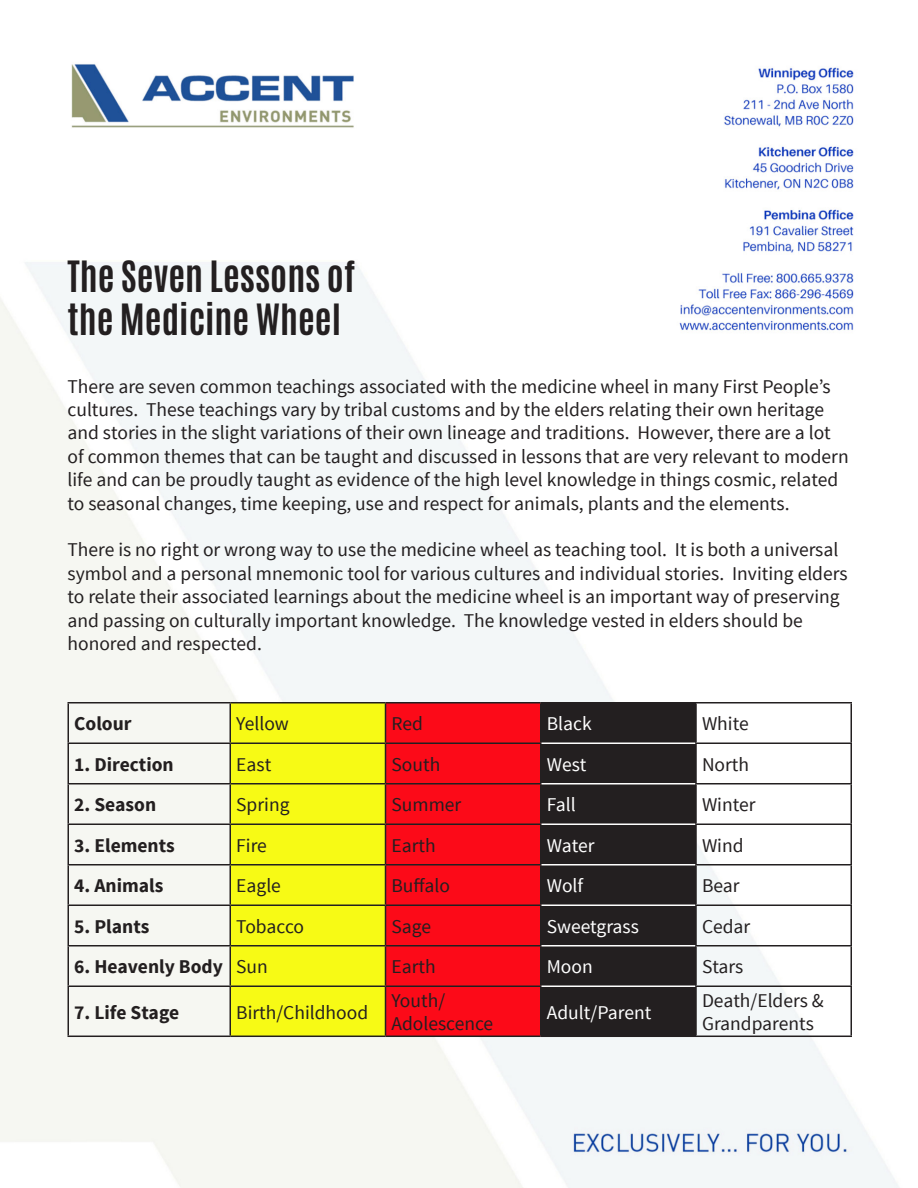
<style>
.page{position:relative;width:918px;height:1188px;background:#fff}
.page>*{position:absolute;margin:0;border:0;box-sizing:border-box;transform-origin:0 0}
.t1{font:700 36px/43.2px "Antonio";color:#231f20}
.t2{font:19.5px/23.4px "Source Sans Pro";color:#231f20}
.t3{font:700 19.5px "Source Sans Pro";color:#231f20}
.t4{font:19.5px "Source Sans Pro";color:#fff}
.t5{font:19.5px "Source Sans Pro";letter-spacing:-.02em;color:#231f20}
</style>
<div class="page">
<img style="left:0;top:64px;width:899px;height:1124px">
<div style="left:231px;top:704px;width:154px;height:332px;background:#f7fa15"></div>
<div style="left:386px;top:704px;width:154px;height:332px;background:#fc0a18"></div>
<div style="left:542px;top:704px;width:153px;height:332px;background:#231f20"></div>
<hr style="left:68px;top:702px;width:162px;height:2px;background:#231f20">
<hr style="left:68px;top:704px;width:1px;height:38px;background:#231f20">
<hr style="left:230px;top:702px;width:156px;height:2px;background:#231f20">
<hr style="left:230px;top:704px;width:1px;height:38px;background:#231f20">
<hr style="left:386px;top:702px;width:155px;height:2px;background:#231f20">
<hr style="left:385px;top:704px;width:1px;height:38px;background:#231f20">
<hr style="left:541px;top:702px;width:155px;height:2px;background:#231f20">
<hr style="left:540px;top:704px;width:2px;height:38px;background:#231f20">
<hr style="left:696px;top:702px;width:156px;height:2px;background:#231f20">
<hr style="left:695px;top:704px;width:2px;height:38px;background:#231f20">
<hr style="left:850px;top:704px;width:2px;height:38px;background:#231f20">
<hr style="left:68px;top:742px;width:162px;height:2px;background:#231f20">
<hr style="left:68px;top:744px;width:1px;height:39px;background:#231f20">
<hr style="left:230px;top:742px;width:156px;height:2px;background:#231f20">
<hr style="left:230px;top:744px;width:1px;height:39px;background:#231f20">
<hr style="left:386px;top:742px;width:156px;height:2px;background:#231f20">
<hr style="left:385px;top:744px;width:1px;height:39px;background:#231f20">
<hr style="left:540px;top:744px;width:2px;height:39px;background:#231f20">
<hr style="left:695px;top:742px;width:157px;height:2px;background:#231f20">
<hr style="left:695px;top:744px;width:2px;height:39px;background:#231f20">
<hr style="left:850px;top:744px;width:2px;height:39px;background:#231f20">
<hr style="left:68px;top:783px;width:162px;height:1px;background:#231f20">
<hr style="left:68px;top:784px;width:1px;height:40px;background:#231f20">
<hr style="left:230px;top:783px;width:156px;height:1px;background:#231f20">
<hr style="left:230px;top:784px;width:1px;height:40px;background:#231f20">
<hr style="left:386px;top:783px;width:156px;height:1px;background:#231f20">
<hr style="left:385px;top:784px;width:1px;height:40px;background:#231f20">
<hr style="left:540px;top:784px;width:2px;height:40px;background:#231f20">
<hr style="left:695px;top:783px;width:157px;height:1px;background:#231f20">
<hr style="left:695px;top:784px;width:2px;height:40px;background:#231f20">
<hr style="left:850px;top:784px;width:2px;height:40px;background:#231f20">
<hr style="left:68px;top:824px;width:162px;height:1px;background:#231f20">
<hr style="left:68px;top:825px;width:1px;height:39px;background:#231f20">
<hr style="left:230px;top:824px;width:156px;height:1px;background:#231f20">
<hr style="left:230px;top:825px;width:1px;height:39px;background:#231f20">
<hr style="left:386px;top:824px;width:156px;height:1px;background:#231f20">
<hr style="left:385px;top:825px;width:1px;height:39px;background:#231f20">
<hr style="left:540px;top:825px;width:2px;height:39px;background:#231f20">
<hr style="left:695px;top:824px;width:157px;height:1px;background:#231f20">
<hr style="left:695px;top:825px;width:2px;height:39px;background:#231f20">
<hr style="left:850px;top:825px;width:2px;height:39px;background:#231f20">
<hr style="left:68px;top:864px;width:162px;height:2px;background:#231f20">
<hr style="left:68px;top:866px;width:1px;height:38px;background:#231f20">
<hr style="left:230px;top:864px;width:156px;height:2px;background:#231f20">
<hr style="left:230px;top:866px;width:1px;height:38px;background:#231f20">
<hr style="left:386px;top:864px;width:156px;height:2px;background:#231f20">
<hr style="left:385px;top:866px;width:1px;height:38px;background:#231f20">
<hr style="left:540px;top:866px;width:2px;height:38px;background:#231f20">
<hr style="left:695px;top:864px;width:157px;height:2px;background:#231f20">
<hr style="left:695px;top:866px;width:2px;height:38px;background:#231f20">
<hr style="left:850px;top:866px;width:2px;height:38px;background:#231f20">
<hr style="left:68px;top:904px;width:162px;height:2px;background:#231f20">
<hr style="left:68px;top:906px;width:1px;height:39px;background:#231f20">
<hr style="left:230px;top:904px;width:156px;height:2px;background:#231f20">
<hr style="left:230px;top:906px;width:1px;height:39px;background:#231f20">
<hr style="left:386px;top:904px;width:156px;height:2px;background:#231f20">
<hr style="left:385px;top:906px;width:1px;height:39px;background:#231f20">
<hr style="left:540px;top:906px;width:2px;height:39px;background:#231f20">
<hr style="left:695px;top:904px;width:157px;height:2px;background:#231f20">
<hr style="left:695px;top:906px;width:2px;height:39px;background:#231f20">
<hr style="left:850px;top:906px;width:2px;height:39px;background:#231f20">
<hr style="left:68px;top:945px;width:162px;height:1px;background:#231f20">
<hr style="left:68px;top:946px;width:1px;height:40px;background:#231f20">
<hr style="left:230px;top:945px;width:156px;height:1px;background:#231f20">
<hr style="left:230px;top:946px;width:1px;height:40px;background:#231f20">
<hr style="left:386px;top:945px;width:156px;height:1px;background:#231f20">
<hr style="left:385px;top:946px;width:1px;height:40px;background:#231f20">
<hr style="left:540px;top:946px;width:2px;height:40px;background:#231f20">
<hr style="left:695px;top:945px;width:157px;height:1px;background:#231f20">
<hr style="left:695px;top:946px;width:2px;height:40px;background:#231f20">
<hr style="left:850px;top:946px;width:2px;height:40px;background:#231f20">
<hr style="left:68px;top:986px;width:162px;height:1px;background:#231f20">
<hr style="left:68px;top:987px;width:1px;height:49px;background:#231f20">
<hr style="left:230px;top:986px;width:156px;height:1px;background:#231f20">
<hr style="left:230px;top:987px;width:1px;height:49px;background:#231f20">
<hr style="left:386px;top:986px;width:156px;height:1px;background:#231f20">
<hr style="left:385px;top:987px;width:1px;height:49px;background:#231f20">
<hr style="left:540px;top:987px;width:2px;height:49px;background:#231f20">
<hr style="left:695px;top:986px;width:157px;height:1px;background:#231f20">
<hr style="left:695px;top:987px;width:2px;height:49px;background:#231f20">
<hr style="left:850px;top:987px;width:2px;height:49px;background:#231f20">
<hr style="left:68px;top:1036px;width:162px;height:1px;background:#231f20">
<hr style="left:230px;top:1036px;width:156px;height:1px;background:#231f20">
<hr style="left:386px;top:1036px;width:155px;height:1px;background:#231f20">
<hr style="left:541px;top:1036px;width:155px;height:1px;background:#231f20">
<hr style="left:696px;top:1036px;width:156px;height:1px;background:#231f20">
<hr style="left:542px;top:986px;width:153px;height:1px;background:#fff">
<hr style="left:542px;top:945px;width:153px;height:1px;background:#fff">
<hr style="left:542px;top:904px;width:153px;height:2px;background:#fff">
<hr style="left:542px;top:864px;width:153px;height:2px;background:#fff">
<hr style="left:542px;top:824px;width:153px;height:1px;background:#fff">
<hr style="left:542px;top:783px;width:153px;height:1px;background:#fff">
<hr style="left:542px;top:742px;width:153px;height:2px;background:#fff">
<p class="t1" style="left:68px;top:255px;width:289px">The Seven Lessons of the Medicine Wheel</p>
<p class="t2" style="left:68px;top:375px;width:783px">There are seven common teachings associated with the medicine wheel in many First People’s cultures. These teachings vary by tribal customs and by the elders relating their own heritage and stories in the slight variations of their own lineage and traditions. However, there are a lot of common themes that can be taught and discussed in lessons that are very relevant to modern life and can be proudly taught as evidence of the high level knowledge in things cosmic, related to seasonal changes, time keeping, use and respect for animals, plants and the elements.</p>
<p class="t2" style="left:68px;top:539px;width:782px">There is no right or wrong way to use the medicine wheel as teaching tool. It is both a universal symbol and a personal mnemonic tool for various cultures and individual stories. Inviting elders to relate their associated learnings about the medicine wheel is an important way of preserving and passing on culturally important knowledge. The knowledge vested in elders should be honored and respected.</p>
<p class="t3" style="left:74px;top:711px;width:59px">Colour</p>
<p class="t2" style="left:236px;top:712px;width:54px">Yellow</p>
<p class="t2" style="left:392px;top:712px;width:33px">Red</p>
<p class="t4" style="left:547px;top:712px;width:46px">Black</p>
<p class="t2" style="left:702px;top:712px;width:48px">White</p>
<p class="t3" style="left:74px;top:752px;width:101px">1. Direction</p>
<p class="t2" style="left:236px;top:753px;width:37px">East</p>
<p class="t2" style="left:392px;top:753px;width:50px">South</p>
<p class="t4" style="left:547px;top:752px;width:41px">West</p>
<p class="t2" style="left:702px;top:753px;width:49px">North</p>
<p class="t3" style="left:74px;top:792px;width:83px">2. Season</p>
<p class="t2" style="left:236px;top:793px;width:55px">Spring</p>
<p class="t2" style="left:392px;top:793px;width:71px">Summer</p>
<p class="t4" style="left:547px;top:793px;width:30px">Fall</p>
<p class="t2" style="left:702px;top:793px;width:55px">Winter</p>
<p class="t3" style="left:74px;top:833px;width:102px">3. Elements</p>
<p class="t2" style="left:236px;top:834px;width:32px">Fire</p>
<p class="t2" style="left:392px;top:834px;width:46px">Earth</p>
<p class="t4" style="left:547px;top:833px;width:49px">Water</p>
<p class="t2" style="left:702px;top:834px;width:43px">Wind</p>
<p class="t3" style="left:74px;top:873px;width:91px">4. Animals</p>
<p class="t2" style="left:236px;top:874px;width:46px">Eagle</p>
<p class="t2" style="left:392px;top:874px;width:60px">Buffalo</p>
<p class="t4" style="left:547px;top:874px;width:38px">Wolf</p>
<p class="t2" style="left:702px;top:874px;width:39px">Bear</p>
<p class="t3" style="left:74px;top:914px;width:77px">5. Plants</p>
<p class="t5" style="left:236px;top:914px;width:69px">Tobacco</p>
<p class="t2" style="left:392px;top:915px;width:41px">Sage</p>
<p class="t4" style="left:547px;top:914px;width:94px">Sweetgrass</p>
<p class="t2" style="left:702px;top:915px;width:50px">Cedar</p>
<p class="t3" style="left:74px;top:954px;width:150px">6. Heavenly Body</p>
<p class="t2" style="left:236px;top:955px;width:33px">Sun</p>
<p class="t2" style="left:392px;top:955px;width:46px">Earth</p>
<p class="t4" style="left:547px;top:955px;width:47px">Moon</p>
<p class="t2" style="left:702px;top:955px;width:43px">Stars</p>
<p class="t3" style="left:74px;top:1000px;width:106px">7. Life Stage</p>
<p class="t2" style="left:236px;top:1001px;width:133px">Birth/Childhood</p>
<p class="t2" style="left:392px;top:989px;width:103px">Youth/<br>Adolescence</p>
<p class="t4" style="left:547px;top:1000px;width:106px">Adult/Parent</p>
<p class="t2" style="left:702px;top:989px;width:123px">Death/Elders &amp;<br>Grandparents</p>
</div>
